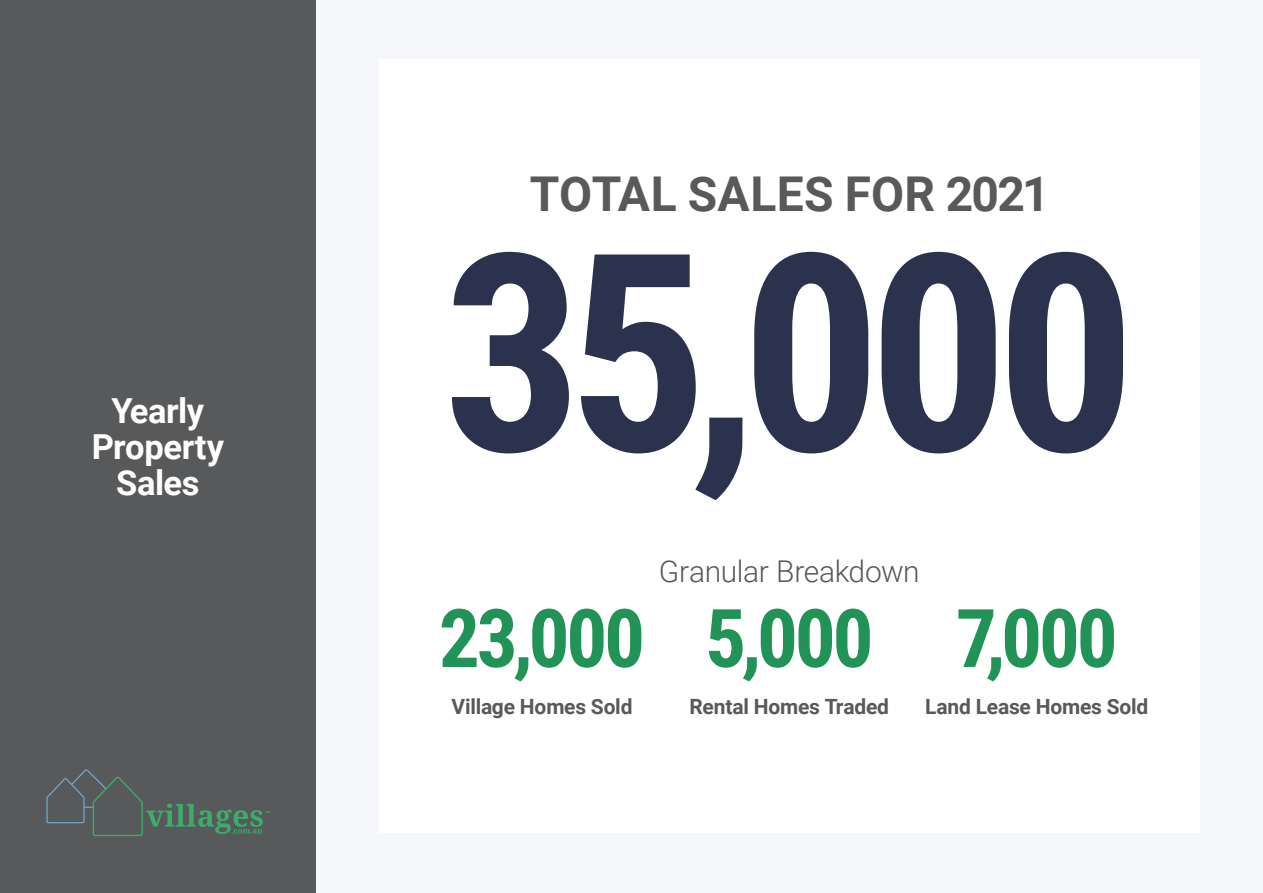
<style>
.page{position:relative;width:1263px;height:893px;background:#f6f7fa}
.page>*{position:absolute;margin:0;border:0;box-sizing:border-box;transform-origin:0 0}
.NEW_BIG_Number{font:700 276px "Roboto Condensed";color:#2b324e}
.NEW_PG_05_small_Numb{font:700 81px "Roboto Condensed";letter-spacing:-.04em;color:#229357}
.NEW_Stat_Main_head{font:700 48px "Roboto";letter-spacing:-.005em;color:#58595b}
.NEW_Sidebar{font:700 34.5px/36px "Roboto";letter-spacing:-.015em;color:#fff;text-align:center}
.PG_02_Sub_Text{font:300 30px "Roboto";letter-spacing:-.015em;color:#58595b}
.NEW_PG_05_Small_copy{font:700 21px "Roboto";letter-spacing:-.01em;color:#58595b}
.t1{font:700 2.85px "Verdana";color:#3aad6b}
</style>
<div class="page">
<div style="left:0;top:0;width:316px;height:893px;background:#58595b"></div>
<div style="left:379px;top:60px;width:821px;height:773px;background:#fff"></div>
<svg style="left:46px;top:769px;width:217px;height:68px"></svg>
<p class="NEW_Sidebar" style="left:92px;top:391px;width:134px">Yearly<br>Property<br>Sales</p>
<p class="t1" style="left:266px;top:809px;width:6px">TM</p>
<p class="NEW_Stat_Main_head" style="left:530px;top:161px;width:521px">TOTAL SALES FOR 2021</p>
<p class="NEW_BIG_Number" style="left:443px;top:159px;width:694px">35,000</p>
<p class="NEW_PG_05_small_Numb" style="left:439px;top:581px;width:208px">23,000</p>
<p class="NEW_PG_05_Small_copy" style="left:451px;top:692px;width:182px">Village Homes Sold</p>
<p class="PG_02_Sub_Text" style="left:659px;top:550px;width:262px">Granular Breakdown</p>
<p class="NEW_PG_05_small_Numb" style="left:705px;top:581px;width:170px">5,000</p>
<p class="NEW_PG_05_Small_copy" style="left:689px;top:692px;width:201px">Rental Homes Traded</p>
<p class="NEW_PG_05_small_Numb" style="left:956px;top:581px;width:163px">7,000</p>
<p class="NEW_PG_05_Small_copy" style="left:925px;top:692px;width:225px">Land Lease Homes Sold</p>
</div>
